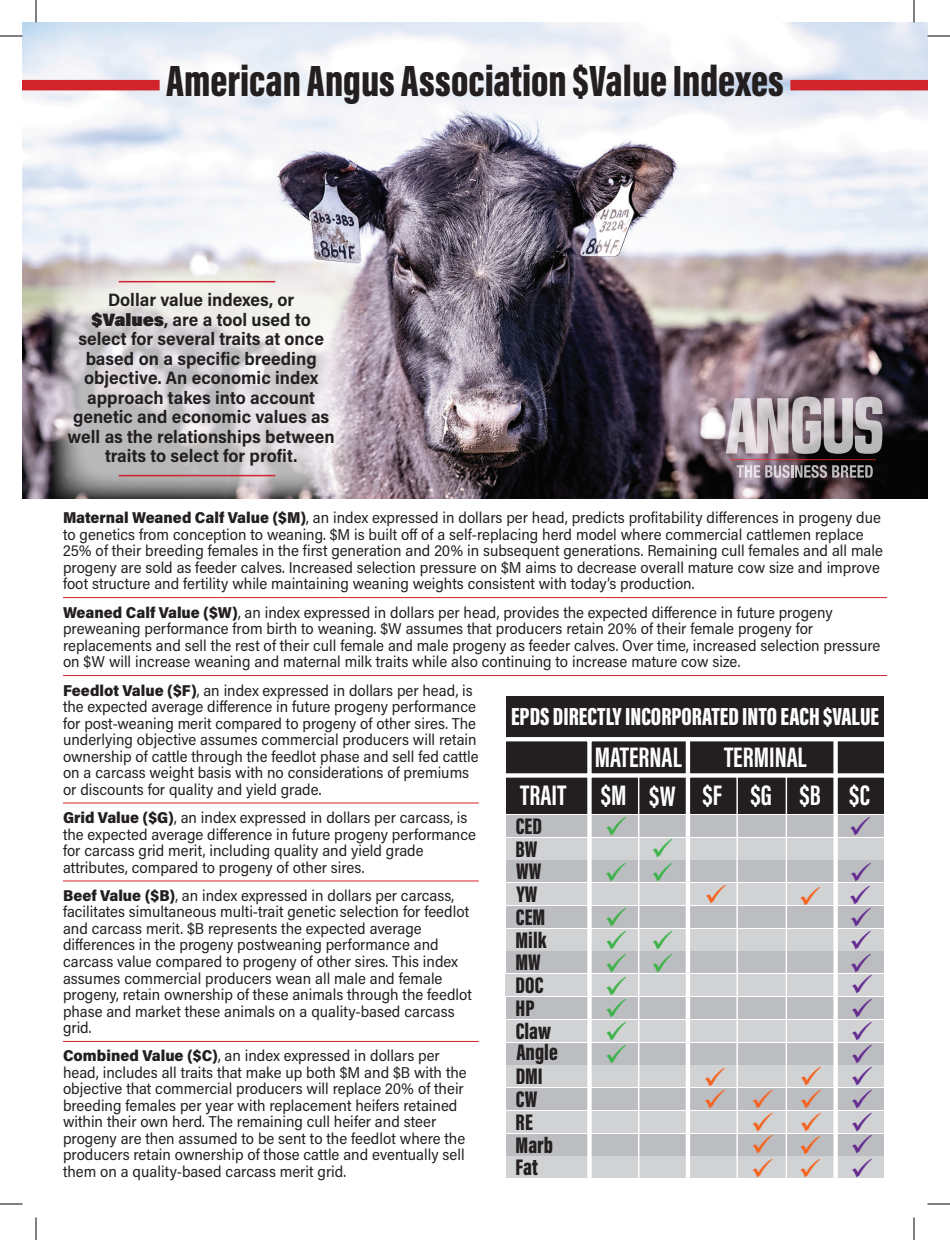
<style>
.page{position:relative;width:950px;height:1240px;background:#fff}
.page>*{position:absolute;margin:0;border:0;box-sizing:border-box;transform-origin:0 0}
.t1{font:900 45px "Acumin Pro Extra Cond";color:#231f20}
.t2{font:700 29.1px "Acumin Pro Extra Cond";color:#fff}
.t3{font:900 25.35px "Acumin Pro Extra Cond";color:#fff}
.t4{font:900 23.25px/22.5px "Acumin Pro Extra Cond";color:#231f20}
.t5{font:700 18px/19.5px "Acumin Pro Semi Cond";color:#231f20;text-align:center}
.t6{font:15.75px/16.5px "Acumin Pro Semi Cond";color:#231f20}
.s1{font-weight:900}
</style>
<div class="page">
<img style="left:22px;top:22px;width:905px;height:476px">
<svg style="left:725px;top:396px;width:157px;height:82px;background:#9a8f94"></svg>
<div style="left:790px;top:80px;width:137px;height:10px;background:#d1232a"></div>
<div style="left:506px;top:1157px;width:377px;height:21px;background:#d1d2d4"></div>
<div style="left:506px;top:1134px;width:377px;height:21px;background:#bcbdc0"></div>
<div style="left:506px;top:1111px;width:377px;height:21px;background:#d1d2d4"></div>
<div style="left:506px;top:1088px;width:377px;height:21px;background:#bcbdc0"></div>
<div style="left:506px;top:1043px;width:377px;height:21px;background:#bcbdc0"></div>
<div style="left:506px;top:1066px;width:377px;height:21px;background:#d1d2d4"></div>
<div style="left:506px;top:1020px;width:377px;height:21px;background:#d1d2d4"></div>
<div style="left:506px;top:997px;width:377px;height:21px;background:#bcbdc0"></div>
<div style="left:506px;top:975px;width:377px;height:21px;background:#d1d2d4"></div>
<div style="left:506px;top:952px;width:377px;height:21px;background:#bcbdc0"></div>
<div style="left:506px;top:929px;width:377px;height:21px;background:#d1d2d4"></div>
<div style="left:506px;top:906px;width:377px;height:21px;background:#bcbdc0"></div>
<div style="left:506px;top:883px;width:377px;height:22px;background:#d1d2d4"></div>
<div style="left:506px;top:861px;width:377px;height:21px;background:#bcbdc0"></div>
<div style="left:506px;top:838px;width:377px;height:21px;background:#d1d2d4"></div>
<div style="left:506px;top:697px;width:377px;height:40px;background:#231f20"></div>
<div style="left:506px;top:739px;width:378px;height:36px;background:#231f20"></div>
<div style="left:506px;top:815px;width:377px;height:21px;background:#bcbdc0"></div>
<div style="left:506px;top:777px;width:378px;height:37px;background:#231f20"></div>
<hr style="left:638px;top:776px;width:1px;height:402px;background:#fff">
<div style="left:685px;top:737px;width:5px;height:441px;background:#fff"></div>
<hr style="left:736px;top:777px;width:1px;height:401px;background:#fff">
<hr style="left:785px;top:776px;width:2px;height:402px;background:#fff">
<svg style="left:833px;top:741px;width:4px;height:437px;background:#f6f6f6"></svg>
<svg style="left:587px;top:741px;width:4px;height:437px;background:#f8f8f9"></svg>
<hr style="left:506px;top:737px;width:378px;height:4px;background:#fff">
<svg style="left:506px;top:773px;width:378px;height:4px"></svg>
<div style="left:22px;top:80px;width:138px;height:10px;background:#d1232a"></div>
<svg style="left:51px;top:255px;width:303px;height:244px;background:#cdc9cb"></svg>
<hr style="left:119px;top:281px;width:156px;height:1px;background:#d1232a">
<hr style="left:119px;top:475px;width:156px;height:1px;background:#d1232a">
<hr style="left:63px;top:597px;width:823px;height:1px;background:#d1232a">
<hr style="left:63px;top:675px;width:823px;height:1px;background:#d1232a">
<hr style="left:63px;top:1041px;width:416px;height:1px;background:#d1232a">
<hr style="left:63px;top:802px;width:416px;height:1px;background:#d1232a">
<hr style="left:63px;top:880px;width:416px;height:1px;background:#d1232a">
<svg style="left:0;top:36px;width:22px;height:1px"></svg>
<svg style="left:927px;top:36px;width:23px;height:1px"></svg>
<svg style="left:0;top:1203px;width:22px;height:1px"></svg>
<svg style="left:927px;top:1203px;width:23px;height:1px"></svg>
<svg style="left:36px;top:0;width:1px;height:22px"></svg>
<svg style="left:36px;top:1217px;width:1px;height:23px"></svg>
<svg style="left:913px;top:0;width:1px;height:22px"></svg>
<svg style="left:913px;top:1217px;width:1px;height:23px"></svg>
<svg style="left:606px;top:927px;width:20px;height:115px"></svg>
<svg style="left:653px;top:859px;width:19px;height:2px"></svg>
<svg style="left:653px;top:950px;width:19px;height:2px"></svg>
<svg style="left:753px;top:1109px;width:19px;height:48px"></svg>
<svg style="left:800px;top:1109px;width:21px;height:48px"></svg>
<svg style="left:850px;top:927px;width:21px;height:48px"></svg>
<svg style="left:852px;top:1018px;width:19px;height:139px"></svg>
<p class="t1" style="left:166px;top:54px;width:619px">American Angus Association $Value Indexes</p>
<p class="t5" style="left:108px;top:289px;width:188px">Dollar value indexes, or</p>
<p class="t5" style="left:78px;top:309px;width:247px"><span class="s1">$Values</span>, are a tool used to select for several traits at once based on a specific breeding</p>
<p class="t5" style="left:84px;top:367px;width:236px">objective. An economic index</p>
<p class="t5" style="left:68px;top:387px;width:269px">approach takes into account genetic and economic values as well as the relationships between traits to select for profit.</p>
<p class="t6" style="left:63px;top:509px;width:821px"><span class="s1">Maternal Weaned Calf Value ($M)</span>, an index expressed in dollars per head, predicts profitability differences in progeny due to genetics from conception to weaning. $M is built off of a self-replacing herd model where commercial cattlemen replace 25% of their breeding females in the first generation and 20% in subsequent generations. Remaining cull females and all male progeny are sold as feeder calves. Increased selection pressure on $M aims to decrease overall mature cow size and improve foot structure and fertility while maintaining weaning weights consistent with today’s production.</p>
<p class="t6" style="left:63px;top:603px;width:818px"><span class="s1">Weaned Calf Value ($W)</span>, an index expressed in dollars per head, provides the expected difference in future progeny preweaning performance from birth to weaning. $W assumes that producers retain 20% of their female progeny for replacements and sell the rest of their cull female and male progeny as feeder calves. Over time, increased selection pressure on $W will increase weaning and maternal milk traits while also continuing to increase mature cow size.</p>
<p class="t6" style="left:63px;top:681px;width:417px"><span class="s1">Feedlot Value ($F)</span>, an index expressed in dollars per head, is the expected average difference in future progeny performance for post-weaning merit compared to progeny of other sires. The underlying objective assumes commercial producers will retain ownership of cattle through the feedlot phase and sell fed cattle on a carcass weight basis with no considerations of premiums</p>
<p class="t6" style="left:63px;top:780px;width:260px">or discounts for quality and yield grade.</p>
<p class="t6" style="left:63px;top:808px;width:406px"><span class="s1">Grid Value ($G)</span>, an index expressed in dollars per carcass, is</p>
<p class="t6" style="left:63px;top:825px;width:414px">the expected average difference in future progeny performance for carcass grid merit, including quality and yield grade attributes, compared to progeny of other sires.</p>
<p class="t6" style="left:63px;top:886px;width:393px"><span class="s1">Beef Value ($B)</span>, an index expressed in dollars per carcass,</p>
<p class="t6" style="left:63px;top:903px;width:407px">facilitates simultaneous multi-trait genetic selection for feedlot</p>
<p class="t6" style="left:63px;top:919px;width:410px">and carcass merit. $B represents the expected average differences in the progeny postweaning performance and carcass value compared to progeny of other sires. This index assumes commercial producers wean all male and female progeny, retain ownership of these animals through the feedlot phase and market these animals on a quality-based carcass grid.</p>
<p class="t6" style="left:63px;top:1047px;width:405px"><span class="s1">Combined Value ($C)</span>, an index expressed in dollars per head, includes all traits that make up both $M and $B with the objective that commercial producers will replace 20% of their breeding females per year with replacement heifers retained within their own herd. The remaining cull heifer and steer progeny are then assumed to be sent to the feedlot where the producers retain ownership of those cattle and eventually sell them on a quality-based carcass merit grid.</p>
<p class="t3" style="left:511px;top:701px;width:369px">EPDS DIRECTLY INCORPORATED INTO EACH $VALUE</p>
<p class="t2" style="left:595px;top:739px;width:88px">MATERNAL</p>
<p class="t2" style="left:724px;top:739px;width:84px">TERMINAL</p>
<p class="t2" style="left:520px;top:777px;width:351px">TRAIT $M $W $F $G $B $C</p>
<p class="t4" style="left:515px;top:815px;width:28px">CED<br>BW<br>WW</p>
<p class="t4" style="left:515px;top:906px;width:44px">CEM<br>Milk<br>MW<br>DOC<br>HP<br>Claw<br>Angle</p>
<p class="t4" style="left:515px;top:1065px;width:39px">DMI<br>CW<br>RE<br>Marb<br>Fat</p>
<p class="t4" style="left:516px;top:883px;width:22px">YW</p>
</div>
